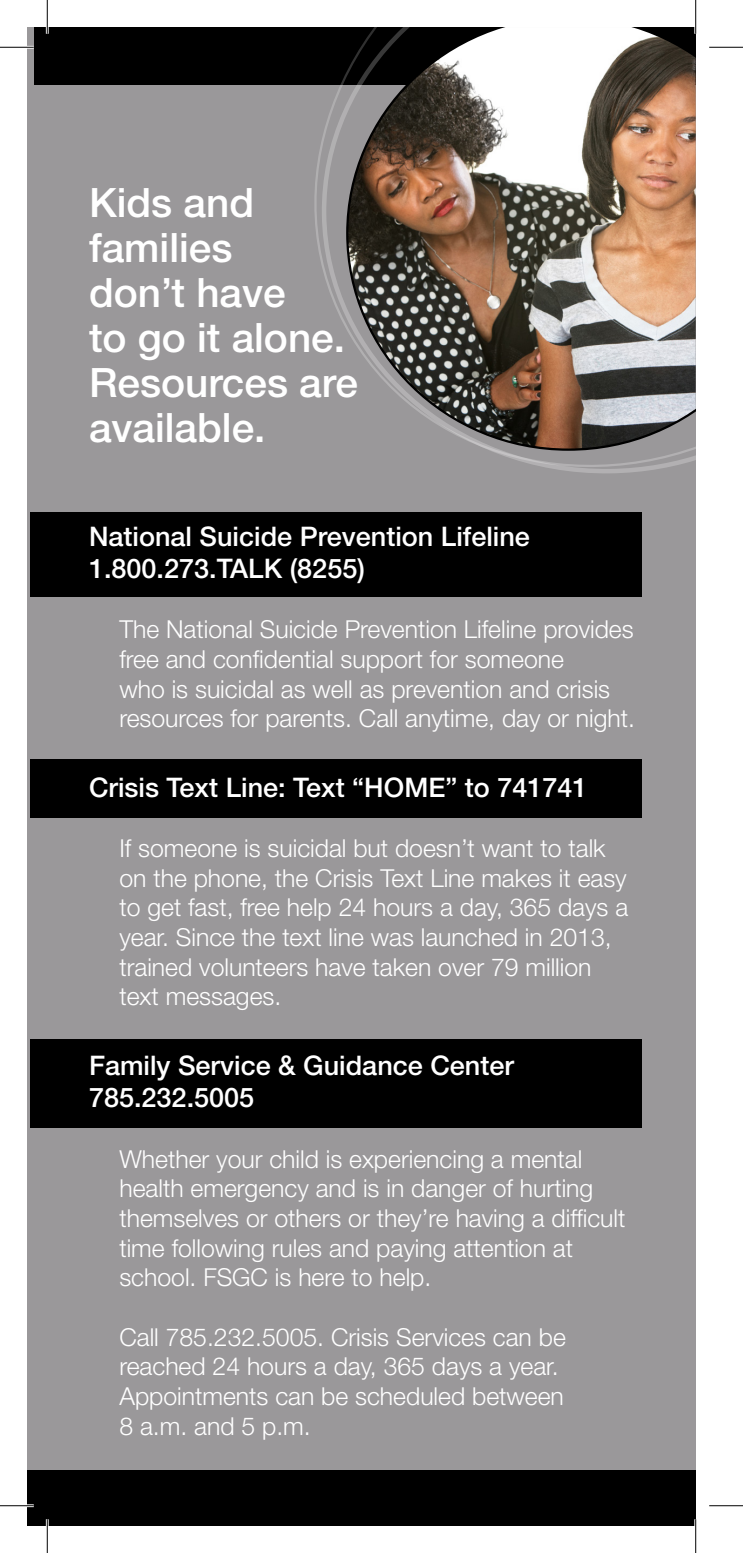
<style>
.page{position:relative;width:743px;height:1553px;background:#fff}
.page>*{position:absolute;margin:0;border:0;box-sizing:border-box;transform-origin:0 0}
.t1{font:500 40.5px/45px "Helvetica Neue LT Std";color:#fff}
.t2{font:500 27px/32.4px "Helvetica Neue LT Std";color:#fff}
.t3{font:300 24.75px/29.7px "Helvetica Neue LT Std";color:#fff}
</style>
<div class="page">
<div style="left:27px;top:27px;width:668px;height:1443px;background:#9a989a"></div>
<div style="left:30px;top:512px;width:611px;height:85px;background:#000"></div>
<div style="left:30px;top:759px;width:611px;height:58px;background:#000"></div>
<div style="left:30px;top:1038px;width:611px;height:89px;background:#000"></div>
<div style="left:34px;top:27px;width:661px;height:58px;background:#000"></div>
<svg style="left:270px;top:27px;width:425px;height:482px"></svg>
<div style="left:27px;top:1470px;width:668px;height:56px;background:#000"></div>
<hr style="left:0;top:46px;width:34px;height:3px;background:#fff">
<hr style="left:0;top:1504px;width:34px;height:3px;background:#fff">
<hr style="left:46px;top:0;width:3px;height:34px;background:#fff">
<hr style="left:46px;top:1519px;width:3px;height:33px;background:#fff">
<hr style="left:694px;top:0;width:3px;height:34px;background:#fff">
<hr style="left:694px;top:1519px;width:3px;height:33px;background:#fff">
<hr style="left:0;top:47px;width:34px;height:1px;background:#000">
<hr style="left:709px;top:47px;width:33px;height:1px;background:#000">
<hr style="left:0;top:1505px;width:34px;height:1px;background:#000">
<hr style="left:709px;top:1505px;width:33px;height:1px;background:#000">
<hr style="left:47px;top:0;width:1px;height:34px;background:#000">
<hr style="left:47px;top:1519px;width:1px;height:33px;background:#000">
<hr style="left:695px;top:0;width:1px;height:34px;background:#000">
<hr style="left:695px;top:1519px;width:1px;height:33px;background:#000">
<p class="t1" style="left:89px;top:180px;width:270px">Kids and families<br>don’t have<br>to go it alone.<br>Resources are available.</p>
<p class="t2" style="left:89px;top:519px;width:442px">National Suicide Prevention Lifeline</p>
<p class="t2" style="left:89px;top:552px;width:277px">1.800.273.TALK (8255)</p>
<p class="t3" style="left:119px;top:614px;width:517px">The National Suicide Prevention Lifeline provides free and confidential support for someone<br>who is suicidal as well as prevention and crisis resources for parents. Call anytime, day or night.</p>
<p class="t2" style="left:89px;top:771px;width:500px">Crisis Text Line: Text “HOME” to 741741</p>
<p class="t3" style="left:119px;top:832px;width:510px">If someone is suicidal but doesn’t want to talk on the phone, the Crisis Text Line makes it easy to get fast, free help 24 hours a day, 365 days a year. Since the text line was launched in 2013, trained volunteers have taken over 79 million</p>
<p class="t3" style="left:119px;top:981px;width:163px">text messages.</p>
<p class="t2" style="left:89px;top:1049px;width:426px">Family Service &amp; Guidance Center<br>785.232.5005</p>
<p class="t3" style="left:119px;top:1143px;width:507px">Whether your child is experiencing a mental health emergency and is in danger of hurting themselves or others or they’re having a difficult time following rules and paying attention at school. FSGC is here to help.</p>
<p class="t3" style="left:119px;top:1321px;width:448px">Call 785.232.5005. Crisis Services can be reached 24 hours a day, 365 days a year.<br>Appointments can be scheduled between</p>
<p class="t3" style="left:119px;top:1410px;width:193px">8 a.m. and 5 p.m.</p>
</div>
